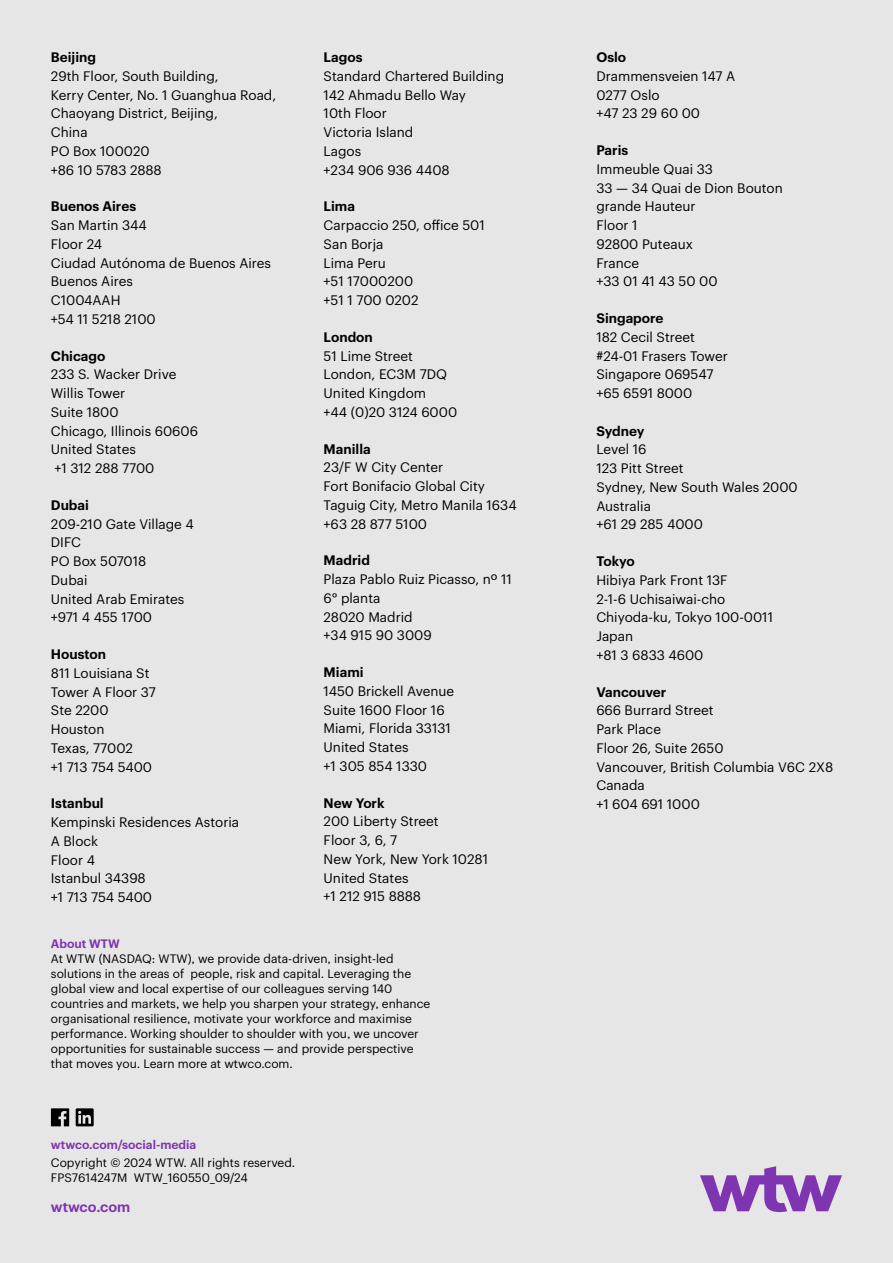
<style>
.page{position:relative;width:893px;height:1263px;background:#e6e6e6}
.page>*{position:absolute;margin:0;border:0;box-sizing:border-box;transform-origin:0 0}
.CTA_cover_9_5_12{font:600 14.25px "Graphik";color:#7f35b2}
.Body_text_black{font:13.5px/18.8px "Graphik";color:#000}
.Caption_no_space_8_10{font:12px/15px "Graphik";color:#000}
.CTA_8_10{font:600 12px "Graphik";color:#7f35b2}
.Caption_8_10{font:12px "Graphik";letter-spacing:-.005em;color:#000}
.s1{font-weight:600}
</style>
<div class="page">
<svg style="left:51px;top:1108px;width:18px;height:18px"></svg>
<svg style="left:76px;top:1108px;width:18px;height:18px"></svg>
<svg style="left:700px;top:1166px;width:142px;height:46px"></svg>
<p class="Body_text_black" style="left:51px;top:47px;width:227px"><span class="s1">Beijing<br></span>29th Floor, South Building,<br>Kerry Center, No. 1 Guanghua Road,<br>Chaoyang District, Beijing,<br>China<br>PO Box 100020<br>+86 10 5783 2888</p>
<p class="Body_text_black" style="left:51px;top:196px;width:222px"><span class="s1">Buenos Aires<br></span>San Martin 344<br>Floor 24<br>Ciudad Autónoma de Buenos Aires<br>Buenos Aires<br>C1004AAH<br>+54 11 5218 2100</p>
<p class="Body_text_black" style="left:51px;top:345px;width:149px"><span class="s1">Chicago<br></span>233 S. Wacker Drive<br>Willis Tower<br>Suite 1800<br>Chicago, Illinois 60606<br>United States<br>+1 312 288 7700</p>
<p class="Body_text_black" style="left:51px;top:494px;width:144px"><span class="s1">Dubai<br></span>209-210 Gate Village 4<br>DIFC<br>PO Box 507018<br>Dubai<br>United Arab Emirates +971 4 455 1700</p>
<p class="Body_text_black" style="left:51px;top:644px;width:106px"><span class="s1">Houston<br></span>811 Louisiana St<br>Tower A Floor 37<br>Ste 2200<br>Houston<br>Texas, 77002<br>+1 713 754 5400</p>
<p class="Body_text_black" style="left:51px;top:793px;width:190px"><span class="s1">Istanbul<br></span>Kempinski Residences Astoria<br>A Block<br>Floor 4<br>Istanbul 34398<br>+1 713 754 5400</p>
<p class="Body_text_black" style="left:324px;top:47px;width:182px"><span class="s1">Lagos<br></span>Standard Chartered Building<br>142 Ahmadu Bello Way<br>10th Floor<br>Victoria Island<br>Lagos<br>+234 906 936 4408</p>
<p class="Body_text_black" style="left:324px;top:196px;width:163px"><span class="s1">Lima<br></span>Carpaccio 250, office 501<br>San Borja<br>Lima Peru<br>+51 17000200<br>+51 1 700 0202</p>
<p class="Body_text_black" style="left:324px;top:326px;width:135px"><span class="s1">London<br></span>51 Lime Street<br>London, EC3M 7DQ<br>United Kingdom<br>+44 (0)20 3124 6000</p>
<p class="Body_text_black" style="left:324px;top:438px;width:195px"><span class="s1">Manilla<br></span>23/F W City Center<br>Fort Bonifacio Global City<br>Taguig City, Metro Manila 1634 +63 28 877 5100</p>
<p class="Body_text_black" style="left:324px;top:550px;width:190px"><span class="s1">Madrid<br></span>Plaza Pablo Ruiz Picasso, nº 11<br>6° planta<br>28020 Madrid<br>+34 915 90 3009</p>
<p class="Body_text_black" style="left:324px;top:662px;width:132px"><span class="s1">Miami<br></span>1450 Brickell Avenue<br>Suite 1600 Floor 16<br>Miami, Florida 33131<br>United States<br>+1 305 854 1330</p>
<p class="Body_text_black" style="left:324px;top:792px;width:166px"><span class="s1">New York<br></span>200 Liberty Street<br>Floor 3, 6, 7<br>New York, New York 10281<br>United States<br>+1 212 915 8888</p>
<p class="CTA_8_10" style="left:51px;top:934px;width:70px">About WTW</p>
<p class="Caption_no_space_8_10" style="left:51px;top:950px;width:381px">At WTW (NASDAQ: WTW), we provide data-driven, insight-led solutions in the areas of people, risk and capital. Leveraging the global view and local expertise of our colleagues serving 140 countries and markets, we help you sharpen your strategy, enhance organisational resilience, motivate your workforce and maximise performance. Working shoulder to shoulder with you, we uncover opportunities for sustainable success — and provide perspective that moves you. Learn more at wtwco.com.</p>
<h4 class="CTA_8_10" style="left:51px;top:1135px;width:147px">wtwco.com/social-media</h4>
<p class="Caption_no_space_8_10" style="left:51px;top:1154px;width:246px">Copyright © 2024 WTW. All rights reserved.</p>
<p class="Caption_8_10" style="left:51px;top:1169px;width:198px">FPS7614247M WTW_160550_09/24</p>
<h4 class="CTA_cover_9_5_12" style="left:51px;top:1196px;width:81px">wtwco.com</h4>
<p class="Body_text_black" style="left:596px;top:47px;width:140px"><span class="s1">Oslo<br></span>Drammensveien 147 A<br>0277 Oslo<br>+47 23 29 60 00</p>
<p class="Body_text_black" style="left:596px;top:140px;width:188px"><span class="s1">Paris<br></span>Immeuble Quai 33<br>33 — 34 Quai de Dion Bouton grande Hauteur<br>Floor 1<br>92800 Puteaux<br>France<br>+33 01 41 43 50 00</p>
<p class="Body_text_black" style="left:596px;top:308px;width:133px"><span class="s1">Singapore<br></span>182 Cecil Street #24-01 Frasers Tower<br>Singapore 069547 +65 6591 8000</p>
<p class="Body_text_black" style="left:596px;top:420px;width:203px"><span class="s1">Sydney<br></span>Level 16<br>123 Pitt Street<br>Sydney, New South Wales 2000<br>Australia<br>+61 29 285 4000</p>
<p class="Body_text_black" style="left:596px;top:551px;width:178px"><span class="s1">Tokyo<br></span>Hibiya Park Front 13F<br>2-1-6 Uchisaiwai-cho<br>Chiyoda-ku, Tokyo 100-0011<br>Japan<br>+81 3 6833 4600</p>
<p class="Body_text_black" style="left:596px;top:681px;width:238px"><span class="s1">Vancouver<br></span>666 Burrard Street<br>Park Place<br>Floor 26, Suite 2650<br>Vancouver, British Columbia V6C 2X8<br>Canada<br>+1 604 691 1000</p>
</div>
